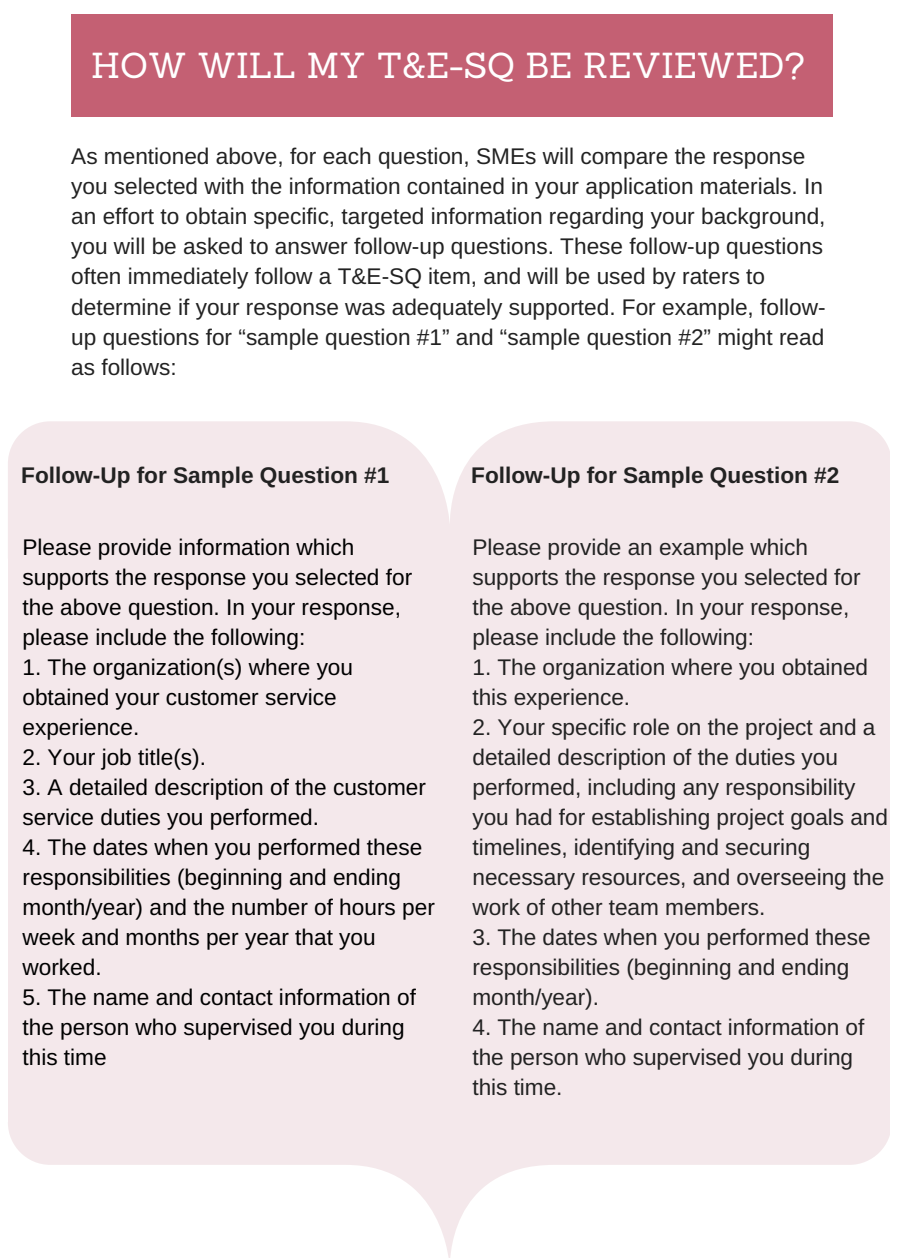
<style>
.page{position:relative;width:900px;height:1258px;background:#fff}
.page>*{position:absolute;margin:0;border:0;box-sizing:border-box;transform-origin:0 0}
.t1{font:35.25px "Sanchez";color:#fff}
.t2{font:22.75px/30px "Arimo";color:#222}
.t3{font:22.75px/30px "Arimo";color:#000}
.t4{font:700 22.75px "Arimo";color:#222}
</style>
<div class="page">
<div style="left:71px;top:15px;width:761px;height:102px;background:#c46073"></div>
<div style="left:8px;top:557px;width:882px;height:566px;background:#f4e8eb"></div>
<svg style="left:8px;top:1123px;width:882px;height:135px"></svg>
<div style="left:8px;top:421px;width:882px;height:136px;background:#f4e8eb"></div>
<h1 class="t1" style="left:91px;top:43px;width:715px">HOW WILL MY T&amp;E-SQ BE REVIEWED?</h1>
<p class="t2" style="left:71px;top:141px;width:756px">As mentioned above, for each question, SMEs will compare the response you selected with the information contained in your application materials. In an effort to obtain specific, targeted information regarding your background, you will be asked to answer follow-up questions. These follow-up questions often immediately follow a T&amp;E-SQ item, and will be used by raters to determine if your response was adequately supported. For example, follow&shy;up questions for “sample question #1” and “sample question #2” might read as follows:</p>
<p class="t4" style="left:21px;top:463px;width:370px">Follow-Up for Sample Question #1</p>
<p class="t3" style="left:22px;top:531px;width:391px">Please provide information which supports the response you selected for the above question. In your response, please include the following:</p>
<p class="t3" style="left:22px;top:651px;width:332px">1. The organization(s) where you obtained your customer service experience.</p>
<p class="t3" style="left:22px;top:741px;width:185px">2. Your job title(s).</p>
<p class="t3" style="left:22px;top:771px;width:405px">3. A detailed description of the customer service duties you performed.</p>
<p class="t3" style="left:22px;top:831px;width:414px">4. The dates when you performed these responsibilities (beginning and ending month/year) and the number of hours per week and months per year that you worked.</p>
<p class="t3" style="left:22px;top:981px;width:395px">5. The name and contact information of the person who supervised you during this time</p>
<p class="t4" style="left:471px;top:463px;width:370px">Follow-Up for Sample Question #2</p>
<p class="t2" style="left:472px;top:531px;width:390px">Please provide an example which supports the response you selected for the above question. In your response, please include the following:</p>
<p class="t2" style="left:472px;top:651px;width:397px">1. The organization where you obtained this experience.</p>
<p class="t2" style="left:472px;top:711px;width:417px">2. Your specific role on the project and a detailed description of the duties you performed, including any responsibility you had for establishing project goals and timelines, identifying and securing necessary resources, and overseeing the work of other team members.</p>
<p class="t2" style="left:472px;top:921px;width:400px">3. The dates when you performed these responsibilities (beginning and ending month/year).</p>
<p class="t2" style="left:472px;top:1011px;width:393px">4. The name and contact information of the person who supervised you during this time.</p>
</div>
